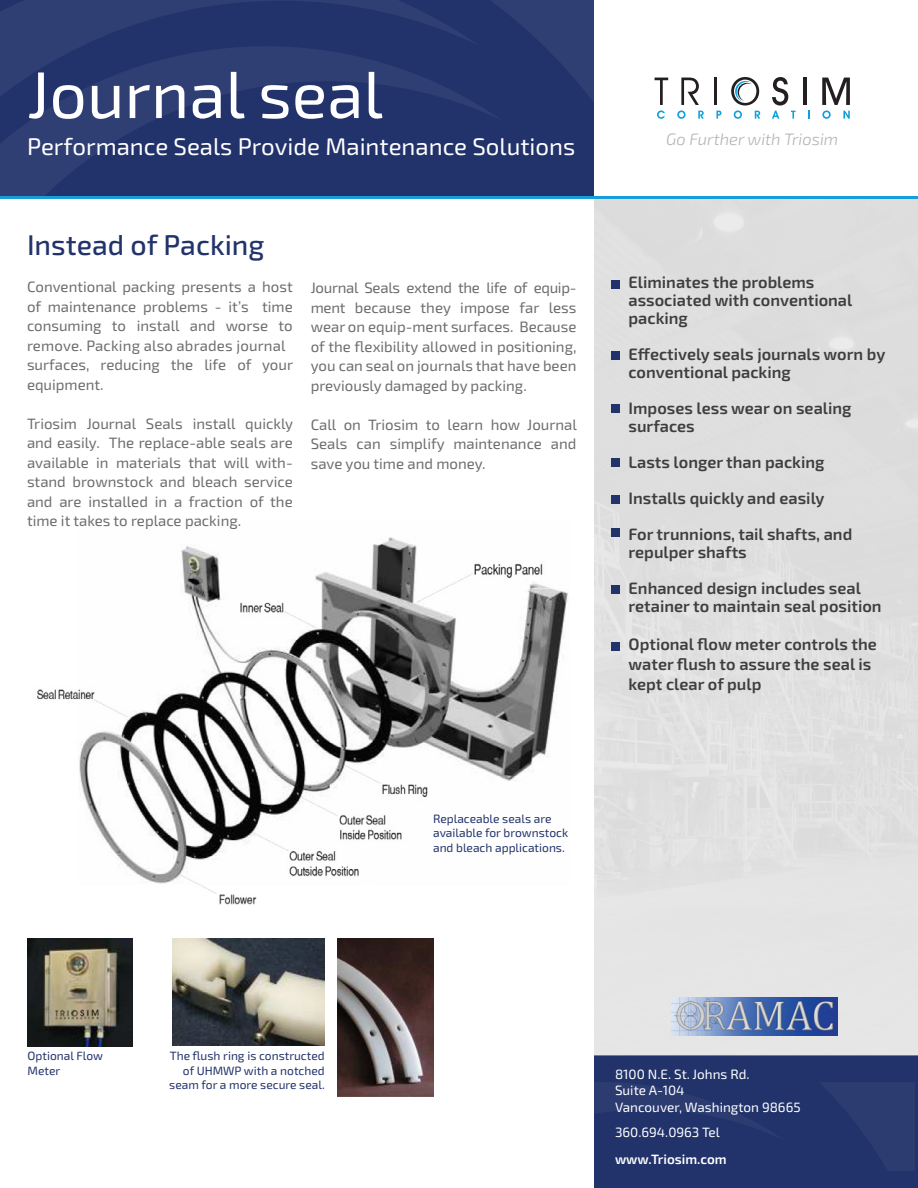
<style>
.page{position:relative;width:918px;height:1188px;background:#fff}
.page>*{position:absolute;margin:0;border:0;box-sizing:border-box;transform-origin:0 0}
.t1{font:66px "Exo 2";color:#fff}
.t2{font:500 28.5px "Exo 2";color:#22336b}
.t3{font:24px "Exo 2";color:#fff}
.t4{font:600 16.5px/18px "Exo 2";color:#3e3e3f}
.t5{font:italic 300 16.5px "Exo 2";color:#b2b3b7}
.t6{font:15px/19.5px "Exo 2";color:#6c6d70;text-align:justify}
.t7{font:13.5px "Exo 2";color:#fff}
.t8{font:600 13.5px "Exo 2";color:#fff}
.t9{font:12px/14.4px "Exo 2";color:#22336b}
</style>
<div class="page">
<div style="left:595px;top:199px;width:323px;height:857px;background:#dfdfdf"></div>
<div style="left:595px;top:1056px;width:323px;height:132px;background:#22336b"></div>
<svg style="left:479px;top:0;width:115px;height:196px;background:#25366d"></svg>
<svg style="left:0;top:0;width:479px;height:46px;background:#26376d"></svg>
<svg style="left:0;top:46px;width:503px;height:150px;background:#25366d"></svg>
<hr style="left:714px;top:78px;width:3px;height:27px;background:#231f20">
<hr style="left:803px;top:78px;width:4px;height:27px;background:#231f20">
<svg style="left:655px;top:78px;width:13px;height:41px"></svg>
<svg style="left:677px;top:78px;width:27px;height:41px"></svg>
<svg style="left:717px;top:111px;width:4px;height:8px"></svg>
<svg style="left:772px;top:77px;width:24px;height:42px"></svg>
<svg style="left:808px;top:111px;width:2px;height:8px"></svg>
<svg style="left:822px;top:78px;width:28px;height:41px"></svg>
<svg style="left:731px;top:77px;width:29px;height:42px"></svg>
<hr style="left:0;top:196px;width:918px;height:3px;background:#179dd9">
<hr style="left:595px;top:1056px;width:323px;height:1px;background:#179dd9">
<img style="left:672px;top:997px;width:165px;height:38px">
<div style="left:611px;top:280px;width:9px;height:8px;background:#22336b"></div>
<div style="left:611px;top:352px;width:9px;height:8px;background:#22336b"></div>
<div style="left:611px;top:405px;width:9px;height:8px;background:#22336b"></div>
<div style="left:611px;top:458px;width:9px;height:8px;background:#22336b"></div>
<div style="left:611px;top:496px;width:9px;height:8px;background:#22336b"></div>
<div style="left:611px;top:529px;width:9px;height:8px;background:#22336b"></div>
<div style="left:611px;top:586px;width:9px;height:8px;background:#22336b"></div>
<div style="left:611px;top:642px;width:9px;height:9px;background:#22336b"></div>
<img style="left:37px;top:537px;width:531px;height:409px">
<img style="left:27px;top:938px;width:106px;height:108px">
<img style="left:173px;top:938px;width:152px;height:108px">
<img style="left:337px;top:938px;width:96px;height:159px">
<p class="t1" style="left:27px;top:49px;width:358px">Journal seal</p>
<p class="t3" style="left:27px;top:130px;width:550px">Performance Seals Provide Maintenance Solutions</p>
<p class="t5" style="left:666px;top:128px;width:174px">Go Further with Triosim</p>
<p class="t2" style="left:27px;top:225px;width:239px">Instead of Packing</p>
<p class="t6" style="left:27px;top:277px;width:267px">Conventional packing presents a host of maintenance problems - it’s time consuming to install and worse to</p>
<p class="t6" style="left:27px;top:335px;width:260px">remove. Packing also abrades journal</p>
<p class="t6" style="left:27px;top:355px;width:268px">surfaces, reducing the life of your equipment.</p>
<p class="t6" style="left:27px;top:413px;width:268px">Triosim Journal Seals install quickly and easily. The replace-able seals are available in materials that will with&shy;stand brownstock and bleach service and are installed in a fraction of the time it takes to replace packing.</p>
<p class="t6" style="left:311px;top:278px;width:267px">Journal Seals extend the life of equip&shy;ment because they impose far less wear on equip-ment surfaces. Because of the flexibility allowed in positioning, you can seal on journals that have been previously damaged by packing.</p>
<p class="t6" style="left:311px;top:414px;width:268px">Call on Triosim to learn how Journal Seals can simplify maintenance and save you time and money.</p>
<p class="t9" style="left:433px;top:811px;width:137px">Replaceable seals are available for brownstock and bleach applications.</p>
<p class="t4" style="left:629px;top:273px;width:187px">Eliminates the problems</p>
<p class="t4" style="left:629px;top:291px;width:225px">associated with conventional packing</p>
<p class="t4" style="left:629px;top:345px;width:258px">Effectively seals journals worn by conventional packing</p>
<p class="t4" style="left:629px;top:399px;width:224px">Imposes less wear on sealing</p>
<p class="t4" style="left:629px;top:417px;width:68px">surfaces</p>
<p class="t4" style="left:629px;top:453px;width:198px">Lasts longer than packing</p>
<p class="t4" style="left:629px;top:489px;width:197px">Installs quickly and easily</p>
<p class="t4" style="left:629px;top:525px;width:225px">For trunnions, tail shafts, and</p>
<p class="t4" style="left:629px;top:543px;width:120px">repulper shafts</p>
<p class="t4" style="left:629px;top:579px;width:255px">Enhanced design includes seal retainer to maintain seal position</p>
<p class="t4" style="left:629px;top:634px;width:250px;line-height:19.8px">Optional flow meter controls the water flush to assure the seal is kept clear of pulp</p>
<p class="t9" style="left:28px;top:1048px;width:77px">Optional Flow<br>Meter</p>
<p class="t9" style="left:169px;top:1048px;width:157px;text-align:right">The flush ring is constructed of UHMWP with a notched seam for a more secure seal.</p>
<p class="t7" style="left:615px;top:1065px;width:136px">8100 N.E. St. Johns Rd.</p>
<p class="t7" style="left:615px;top:1081px;width:71px">Suite A-104</p>
<p class="t7" style="left:615px;top:1097px;width:187px">Vancouver, Washington 98665</p>
<p class="t7" style="left:615px;top:1123px;width:106px">360.694.0963 Tel</p>
<p class="t8" style="left:615px;top:1149px;width:113px">www.Triosim.com</p>
</div>
